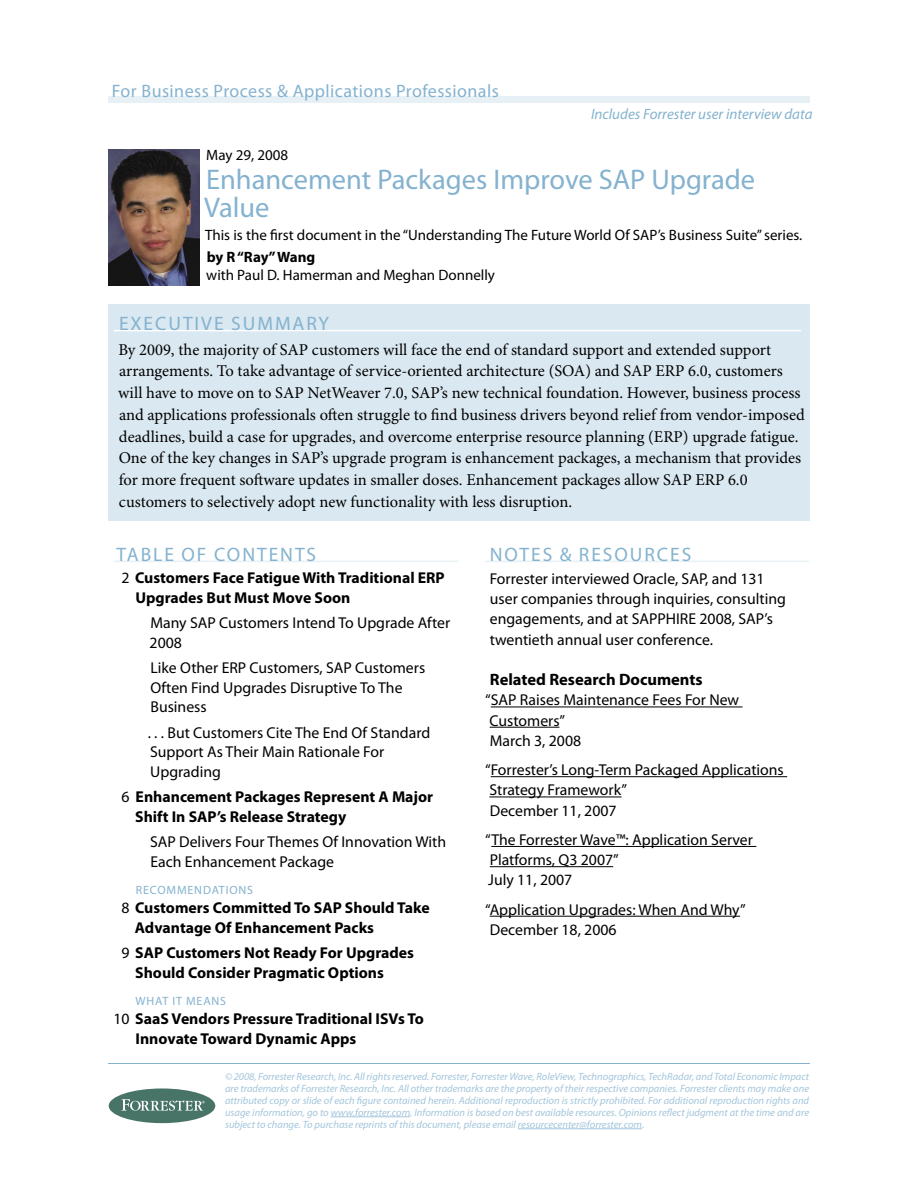
<style>
.page{position:relative;width:918px;height:1188px;background:#fff}
.page>*{position:absolute;margin:0;border:0;box-sizing:border-box;transform-origin:0 0}
.t1{font:28.5px/28.5px "Myriad Pro";color:#84b2cf}
.t2{font:19.5px "Myriad Pro";letter-spacing:.1em;color:#84b2cf}
.t3{font:18px "Myriad Pro";letter-spacing:.025em;color:#84b2cf}
.t4{font:16.5px/21.8px "Minion Pro";color:#000}
.t5{font:700 16.5px "Myriad Pro";color:#000}
.t6{font:15.75px/20.2px "Myriad Pro";color:#000}
.t7{font:700 15.75px/19.5px "Myriad Pro";color:#000}
.t8{font:15px "Myriad Pro";color:#000}
.t9{font:italic 15px "Myriad Pro";color:#84b2cf}
.t10{font:700 15px "Myriad Pro";letter-spacing:-.005em;color:#000}
.t11{font:12px "Myriad Pro";letter-spacing:.07em;color:#84b2cf}
.t12{font:italic 10.5px/12px "Myriad Pro";color:#a3c5db;text-align:justify}
.s1{font-weight:400}
</style>
<div class="page">
<div style="left:108px;top:304px;width:702px;height:217px;background:#dae8f1"></div>
<div style="left:108px;top:97px;width:702px;height:6px;background:#e6f0f5"></div>
<hr style="left:331px;top:1117px;width:79px;height:1px;background:#a3c5db">
<hr style="left:518px;top:1129px;width:124px;height:1px;background:#a3c5db">
<hr style="left:108px;top:1063px;width:702px;height:1px;background:#84b2cf">
<div style="left:109px;top:1088px;width:106px;height:35px;background:#487467;border-radius:50%"></div>
<svg style="left:121px;top:1099px;width:84px;height:12px"></svg>
<hr style="left:114px;top:330px;width:687px;height:1px;background:#fff">
<hr style="left:114px;top:561px;width:344px;height:1px;background:#e6f0f5">
<hr style="left:485px;top:561px;width:324px;height:1px;background:#e6f0f5">
<hr style="left:491px;top:707px;width:252px;height:1px;background:#000">
<hr style="left:490px;top:727px;width:69px;height:1px;background:#000">
<hr style="left:491px;top:776px;width:296px;height:1px;background:#000">
<hr style="left:489px;top:797px;width:133px;height:1px;background:#000">
<hr style="left:491px;top:846px;width:265px;height:1px;background:#000">
<hr style="left:490px;top:866px;width:123px;height:1px;background:#000">
<hr style="left:490px;top:916px;width:250px;height:1px;background:#000">
<img style="left:108px;top:149px;width:91px;height:136px">
<p class="t3" style="left:112px;top:81px;width:389px">For Business Process &amp; Applications Professionals</p>
<p class="t9" style="left:591px;top:105px;width:223px">Includes Forrester user interview data</p>
<p class="t8" style="left:206px;top:147px;width:83px">May 29, 2008</p>
<h1 class="t1" style="left:204px;top:166px;width:552px">Enhancement Packages Improve SAP Upgrade<br>Value</h1>
<p class="t8" style="left:205px;top:227px;width:599px">This is the first document in the “Understanding The Future World Of SAP’s Business Suite” series.</p>
<p class="t10" style="left:207px;top:249px;width:110px">by R “Ray” Wang</p>
<p class="t8" style="left:206px;top:267px;width:290px">with Paul D. Hamerman and Meghan Donnelly</p>
<p class="t2" style="left:119px;top:313px;width:212px">EXECUTIVE SUMMARY</p>
<p class="t4" style="left:118px;top:339px;width:688px">By 2009, the majority of SAP customers will face the end of standard support and extended support arrangements. To take advantage of service-oriented architecture (SOA) and SAP ERP 6.0, customers will have to move on to SAP NetWeaver 7.0, SAP’s new technical foundation. However, business process and applications professionals often struggle to find business drivers beyond relief from vendor-imposed deadlines, build a case for upgrades, and overcome enterprise resource planning (ERP) upgrade fatigue.<br>One of the key changes in SAP’s upgrade program is enhancement packages, a mechanism that provides for more frequent software updates in smaller doses. Enhancement packages allow SAP ERP 6.0 customers to selectively adopt new functionality with less disruption.</p>
<p class="t2" style="left:117px;top:543px;width:201px">TABLE OF CONTENTS</p>
<p class="t7" style="left:135px;top:568px;width:311px;text-indent:-14px"><span class="s1">2</span> Customers Face Fatigue With Traditional ERP<br>Upgrades But Must Move Soon</p>
<p class="t6" style="left:150px;top:613px;width:302px;line-height:19.5px">Many SAP Customers Intend To Upgrade After<br>2008</p>
<p class="t6" style="left:150px;top:658px;width:276px;line-height:19.5px">Like Other ERP Customers, SAP Customers<br>Often Find Upgrades Disruptive To The<br>Business</p>
<p class="t6" style="left:148px;top:723px;width:284px;line-height:19.5px">. . . But Customers Cite The End Of Standard<br>Support As Their Main Rationale For<br>Upgrading</p>
<p class="t7" style="left:135px;top:787px;width:300px;text-indent:-14px"><span class="s1">6</span> Enhancement Packages Represent A Major<br>Shift In SAP’s Release Strategy</p>
<p class="t6" style="left:150px;top:832px;width:298px;line-height:19.5px">SAP Delivers Four Themes Of Innovation With<br>Each Enhancement Package</p>
<p class="t11" style="left:136px;top:883px;width:119px">RECOMMENDATIONS</p>
<p class="t7" style="left:135px;top:898px;width:296px;text-indent:-13px"><span class="s1">8</span> Customers Committed To SAP Should Take<br>Advantage Of Enhancement Packs</p>
<p class="t7" style="left:135px;top:943px;width:280px;text-indent:-14px"><span class="s1">9</span> SAP Customers Not Ready For Upgrades<br>Should Consider Pragmatic Options</p>
<p class="t11" style="left:136px;top:994px;width:92px">WHAT IT MEANS</p>
<p class="t7" style="left:136px;top:1009px;width:290px;text-indent:-22px"><span class="s1">10</span> SaaS Vendors Pressure Traditional ISVs To<br>Innovate Toward Dynamic Apps</p>
<p class="t2" style="left:490px;top:543px;width:203px">NOTES &amp; RESOURCES</p>
<p class="t6" style="left:490px;top:569px;width:298px">Forrester interviewed Oracle, SAP, and 131 user companies through inquiries, consulting engagements, and at SAPPHIRE 2008, SAP’s twentieth annual user conference.</p>
<p class="t5" style="left:490px;top:670px;width:214px">Related Research Documents</p>
<p class="t6" style="left:485px;top:690px;width:256px">“SAP Raises Maintenance Fees For New<br>Customers”<br>March 3, 2008</p>
<p class="t6" style="left:485px;top:760px;width:300px">“Forrester’s Long-Term Packaged Applications<br>Strategy Framework”<br>December 11, 2007</p>
<p class="t6" style="left:485px;top:830px;width:269px">“The Forrester Wave™: Application Server<br>Platforms, Q3 2007”<br>July 11, 2007</p>
<p class="t6" style="left:485px;top:900px;width:262px">“Application Upgrades: When And Why”<br>December 18, 2006</p>
<p class="t12" style="left:225px;top:1070px;width:586px">© 2008, Forrester Research, Inc. All rights reserved. Forrester, Forrester Wave, RoleView, Technographics, TechRadar, and Total Economic Impact are trademarks of Forrester Research, Inc. All other trademarks are the property of their respective companies. Forrester clients may make one attributed copy or slide of each figure contained herein. Additional reproduction is strictly prohibited. For additional reproduction rights and usage information, go to www.forrester.com. Information is based on best available resources. Opinions reflect judgment at the time and are subject to change. To purchase reprints of this document, please email resourcecenter@forrester.com.</p>
</div>
